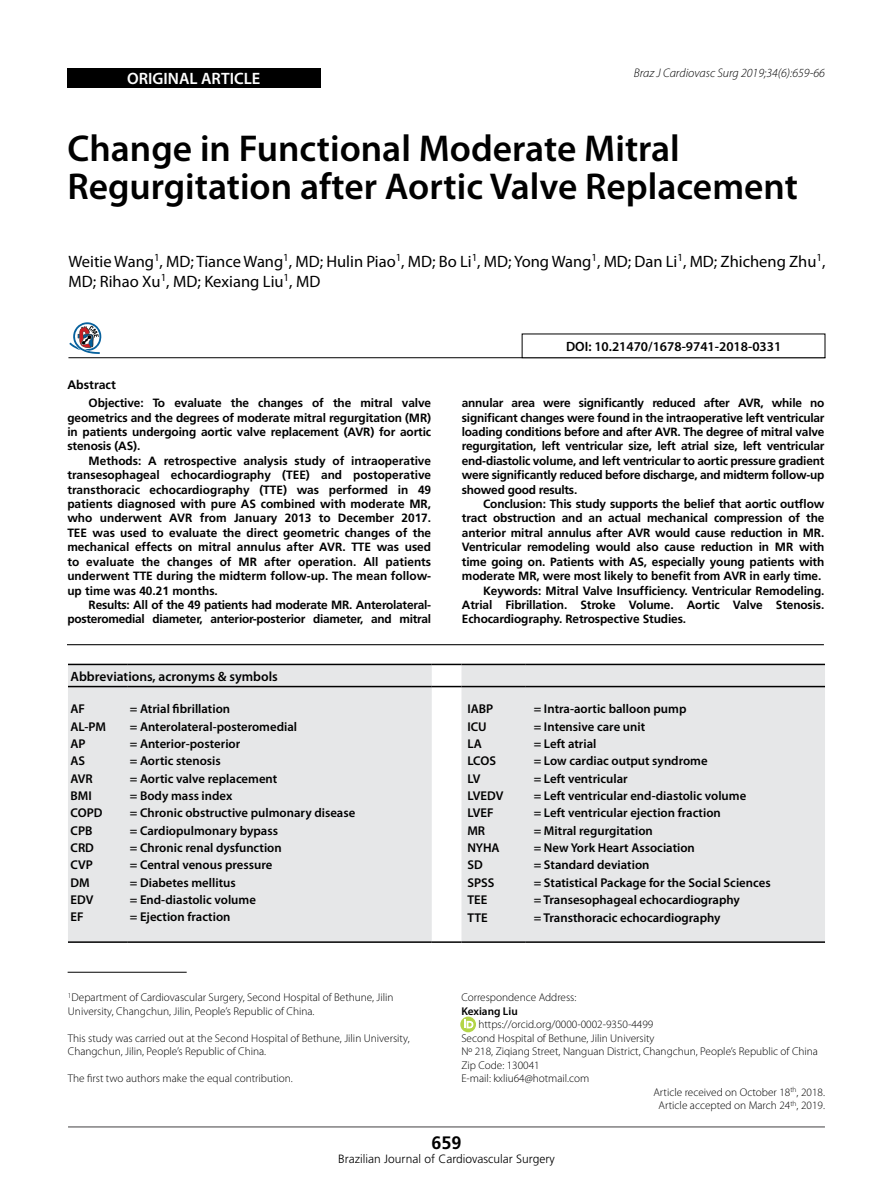
<style>
.page{position:relative;width:893px;height:1191px;background:#fff}
.page>*{position:absolute;margin:0;border:0;box-sizing:border-box;transform-origin:0 0}
.t1{font:600 37.5px/37.5px "Myriad Pro";color:#000}
.t2{font:700 18px "Frutiger";color:#000}
.t3{font:16.5px/19.8px "Myriad Pro";color:#000}
.t4{font:600 16.5px "Myriad Pro";color:#fff}
.t5{font:600 13.5px "Myriad Pro";color:#000}
.t6{font:600 12.75px/17.4px "Myriad Pro";color:#000}
.t7{font:italic 300 12.45px "Myriad Pro";color:#000}
.t8{font:700 12.3px "Frutiger";color:#000}
.t9{font:700 12px/14.4px "Frutiger";letter-spacing:-.01em;color:#000;text-align:justify}
.t10{font:300 12px "Frutiger";color:#000}
.t11{font:300 11.25px/13.5px "Myriad Pro";color:#000}
.t12{font:600 11.25px "Myriad Pro";color:#000}
</style>
<div class="page">
<hr style="left:68px;top:1126px;width:757px;height:1px;background:#414042">
<div style="left:67px;top:68px;width:254px;height:20px;background:#000"></div>
<hr style="left:67px;top:644px;width:757px;height:1px;background:#000">
<hr style="left:68px;top:357px;width:757px;height:1px;background:#000">
<div style="left:522px;top:333px;width:303px;height:25px;border:1px solid #000"></div>
<hr style="left:68px;top:972px;width:119px;height:1px;background:#000">
<svg style="left:460px;top:1016px;width:16px;height:16px"></svg>
<svg style="left:465px;top:1019px;width:8px;height:9px"></svg>
<div style="left:68px;top:665px;width:757px;height:276px;background:#e6e7e8"></div>
<hr style="left:68px;top:663px;width:59px;height:2px;background:#000">
<hr style="left:127px;top:663px;width:305px;height:2px;background:#000">
<hr style="left:432px;top:663px;width:29px;height:2px;background:#000">
<hr style="left:461px;top:663px;width:64px;height:2px;background:#000">
<hr style="left:525px;top:663px;width:300px;height:2px;background:#000">
<hr style="left:68px;top:686px;width:59px;height:1px;background:#000">
<hr style="left:127px;top:686px;width:305px;height:1px;background:#000">
<svg style="left:432px;top:686px;width:29px;height:1px"></svg>
<hr style="left:461px;top:686px;width:64px;height:1px;background:#000">
<hr style="left:525px;top:686px;width:300px;height:1px;background:#000">
<hr style="left:68px;top:941px;width:59px;height:2px;background:#000">
<hr style="left:127px;top:941px;width:305px;height:2px;background:#000">
<hr style="left:432px;top:941px;width:29px;height:2px;background:#000">
<hr style="left:461px;top:941px;width:64px;height:2px;background:#000">
<hr style="left:525px;top:941px;width:300px;height:2px;background:#000">
<svg style="left:69px;top:322px;width:32px;height:32px"></svg>
<h3 class="t4" style="left:127px;top:69px;width:135px">ORIGINAL ARTICLE</h3>
<p class="t7" style="left:634px;top:67px;width:193px">Braz J Cardiovasc Surg 2019;34(6):659-66</p>
<h1 class="t1" style="left:67px;top:130px;width:732px">Change in Functional Moderate Mitral<br>Regurgitation after Aortic Valve Replacement</h1>
<h3 class="t3" style="left:69px;top:252px;width:758px">Weitie Wang<sup>1</sup>, MD; Tiance Wang<sup>1</sup>, MD; Hulin Piao<sup>1</sup>, MD; Bo Li<sup>1</sup>, MD; Yong Wang<sup>1</sup>, MD; Dan Li<sup>1</sup>, MD; Zhicheng Zhu<sup>1</sup>,<br>MD; Rihao Xu<sup>1</sup>, MD; Kexiang Liu<sup>1</sup>, MD</h3>
<p class="t8" style="left:67px;top:377px;width:50px">Abstract</p>
<p class="t9" style="left:67px;top:396px;width:365px;text-indent:21px">Objective: To evaluate the changes of the mitral valve geometrics and the degrees of moderate mitral regurgitation (MR) in patients undergoing aortic valve replacement (AVR) for aortic stenosis (AS).</p>
<p class="t9" style="left:67px;top:453px;width:365px;text-indent:21px">Methods: A retrospective analysis study of intraoperative transesophageal echocardiography (TEE) and postoperative transthoracic echocardiography (TTE) was performed in 49 patients diagnosed with pure AS combined with moderate MR, who underwent AVR from January 2013 to December 2017.<br>TEE was used to evaluate the direct geometric changes of the mechanical effects on mitral annulus after AVR. TTE was used to evaluate the changes of MR after operation. All patients underwent TTE during the midterm follow-up. The mean follow&shy;up time was 40.21 months.</p>
<p class="t9" style="left:67px;top:597px;width:365px;text-align:right">Results: All of the 49 patients had moderate MR. Anterolateral&shy;posteromedial diameter, anterior-posterior diameter, and mitral</p>
<p class="t5" style="left:566px;top:338px;width:217px">DOI: 10.21470/1678-9741-2018-0331</p>
<p class="t9" style="left:462px;top:396px;width:364px">annular area were significantly reduced after AVR, while no significant changes were found in the intraoperative left ventricular loading conditions before and after AVR. The degree of mitral valve regurgitation, left ventricular size, left atrial size, left ventricular end-diastolic volume, and left ventricular to aortic pressure gradient were significantly reduced before discharge, and midterm follow-up showed good results.</p>
<p class="t9" style="left:483px;top:496px;width:343px">Conclusion: This study supports the belief that aortic outflow</p>
<p class="t9" style="left:462px;top:511px;width:364px">tract obstruction and an actual mechanical compression of the</p>
<p class="t9" style="left:462px;top:525px;width:364px">anterior mitral annulus after AVR would cause reduction in MR.</p>
<p class="t9" style="left:462px;top:540px;width:364px">Ventricular remodeling would also cause reduction in MR with</p>
<p class="t9" style="left:462px;top:554px;width:364px">time going on. Patients with AS, especially young patients with</p>
<p class="t9" style="left:462px;top:568px;width:361px">moderate MR, were most likely to benefit from AVR in early time.</p>
<p class="t9" style="left:483px;top:583px;width:343px">Keywords: Mitral Valve Insufficiency. Ventricular Remodeling.</p>
<p class="t9" style="left:462px;top:597px;width:364px">Atrial Fibrillation. Stroke Volume. Aortic Valve Stenosis.</p>
<p class="t9" style="left:462px;top:612px;width:226px">Echocardiography. Retrospective Studies.</p>
<p class="t5" style="left:71px;top:668px;width:209px">Abbreviations, acronyms &amp; symbols</p>
<p class="t6" style="left:71px;top:700px;width:37px">AF<br>AL-PM<br>AP<br>AS<br>AVR<br>BMI<br>COPD<br>CPB<br>CRD<br>CVP<br>DM<br>EDV<br>EF</p>
<p class="t6" style="left:130px;top:700px;width:227px">= Atrial fibrillation<br>= Anterolateral-posteromedial<br>= Anterior-posterior<br>= Aortic stenosis<br>= Aortic valve replacement<br>= Body mass index<br>= Chronic obstructive pulmonary disease = Cardiopulmonary bypass<br>= Chronic renal dysfunction<br>= Central venous pressure<br>= Diabetes mellitus<br>= End-diastolic volume<br>= Ejection fraction</p>
<p class="t6" style="left:467px;top:700px;width:38px">IABP<br>ICU<br>LA<br>LCOS<br>LV<br>LVEDV<br>LVEF<br>MR<br>NYHA<br>SD<br>SPSS<br>TEE<br>TTE</p>
<p class="t6" style="left:534px;top:700px;width:238px">= Intra-aortic balloon pump<br>= Intensive care unit<br>= Left atrial<br>= Low cardiac output syndrome<br>= Left ventricular<br>= Left ventricular end-diastolic volume<br>= Left ventricular ejection fraction<br>= Mitral regurgitation<br>= New York Heart Association<br>= Standard deviation<br>= Statistical Package for the Social Sciences = Transesophageal echocardiography<br>= Transthoracic echocardiography</p>
<p class="t11" style="left:68px;top:991px;width:327px"><sup>1</sup>Department of Cardiovascular Surgery, Second Hospital of Bethune, Jilin<br>University, Changchun, Jilin, People’s Republic of China.</p>
<p class="t11" style="left:68px;top:1031px;width:343px">This study was carried out at the Second Hospital of Bethune, Jilin University,<br>Changchun, Jilin, People’s Republic of China.</p>
<p class="t11" style="left:68px;top:1072px;width:226px">The first two authors make the equal contribution.</p>
<p class="t11" style="left:461px;top:991px;width:117px">Correspondence Address:</p>
<p class="t12" style="left:461px;top:1004px;width:58px">Kexiang Liu</p>
<p class="t11" style="left:478px;top:1018px;width:176px">https://orcid.org/0000-0002-9350-4499</p>
<p class="t11" style="left:461px;top:1031px;width:195px">Second Hospital of Bethune, Jilin University</p>
<p class="t11" style="left:461px;top:1045px;width:358px">Nº 218, Ziqiang Street, Nanguan District, Changchun, People’s Republic of China</p>
<p class="t11" style="left:461px;top:1058px;width:80px">Zip Code: 130041</p>
<p class="t11" style="left:461px;top:1072px;width:130px">E-mail: kxliu64@hotmail.com</p>
<p class="t11" style="left:653px;top:1085px;width:173px">Article received on October 18<sup>th</sup>, 2018.</p>
<p class="t11" style="left:659px;top:1099px;width:168px">Article accepted on March 24<sup>th</sup>, 2019.</p>
<h2 class="t2" style="left:431px;top:1132px;width:32px">659</h2>
<p class="t10" style="left:338px;top:1152px;width:218px">Brazilian Journal of Cardiovascular Surgery</p>
</div>
